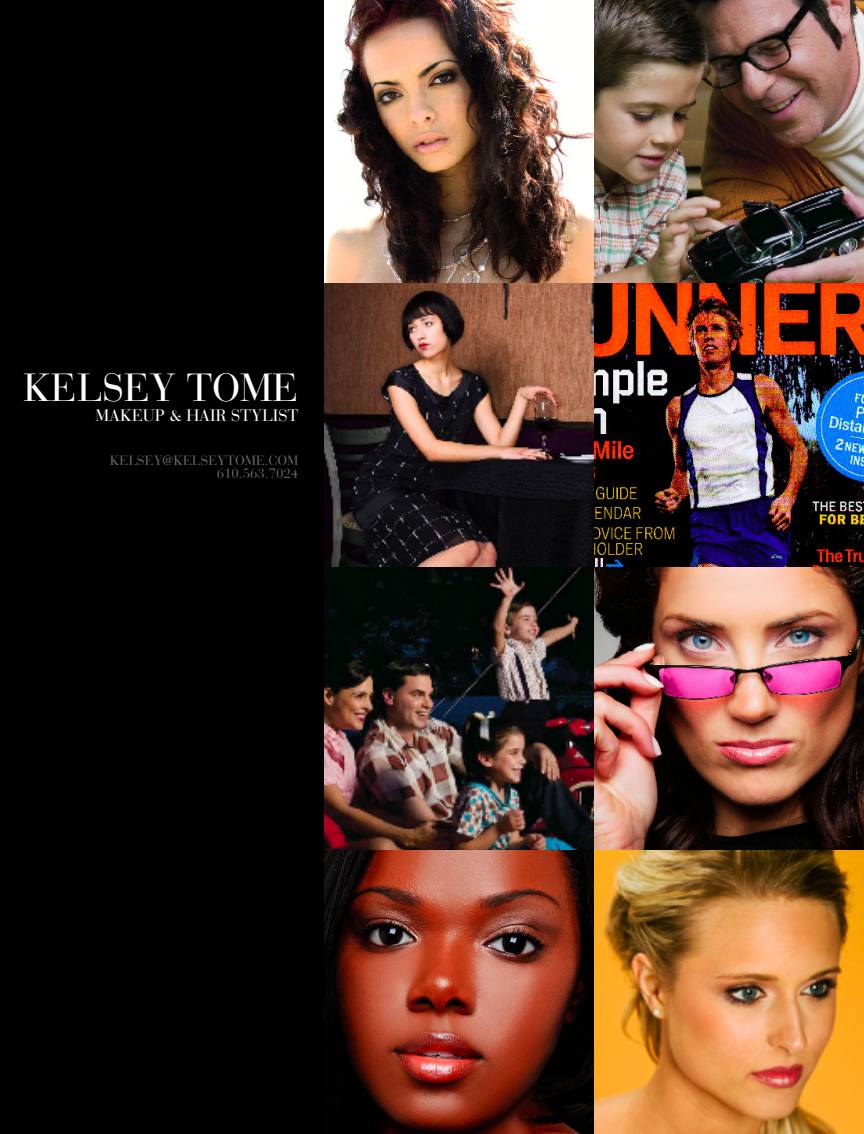
<style>
.page{position:relative;width:864px;height:1134px;background:#000}
.page>*{position:absolute;margin:0;border:0;box-sizing:border-box;transform-origin:0 0}
.t1{font:39px "Bauer Bodoni";letter-spacing:-.005em;color:#fff}
.t2{font:16.5px "Bauer Bodoni";letter-spacing:-.005em;color:#fff}
.t3{font:13.5px/13.5px "Bauer Bodoni";letter-spacing:-.005em;color:#686868;text-align:right}
</style>
<div class="page">
<img style="left:324px;top:0;width:540px;height:1134px">
<h1 class="t1" style="left:23px;top:365px;width:277px">KELSEY TOME</h1>
<p class="t2" style="left:96px;top:406px;width:204px">MAKEUP &amp; HAIR STYLIST</p>
<p class="t3" style="left:110px;top:454px;width:190px">KELSEY@KELSEYTOME.COM<br>610.563.7024</p>
</div>
